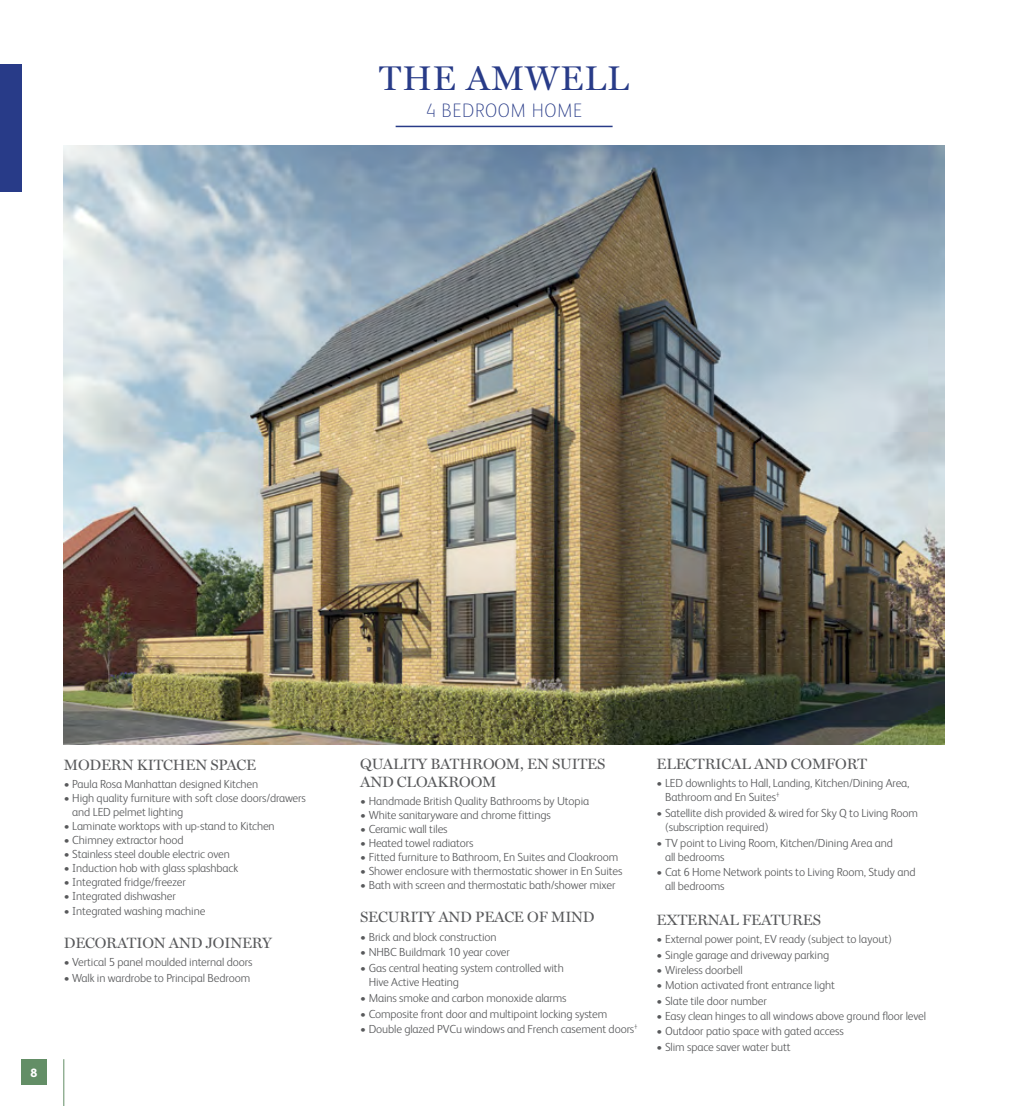
<style>
.page{position:relative;width:1021px;height:1106px;background:#fff}
.page>*{position:absolute;margin:0;border:0;box-sizing:border-box;transform-origin:0 0}
.t1{font:34.5px "Miller Display";letter-spacing:.03em;color:#283b88}
.t2{font:100 19.5px "FS Albert";letter-spacing:.03em;color:#283b88}
.t3{font:15px/18px "Miller Display";letter-spacing:-.01em;color:#58595b}
.t4{font:800 12px "FS Albert";color:#fff}
.t5{font:300 11.7px/14.1px "FS Albert";letter-spacing:-.01em;color:#58595b}
</style>
<div class="page">
<div style="left:21px;top:1059px;width:26px;height:25px;background:#638e66"></div>
<hr style="left:63px;top:1059px;width:1px;height:47px;background:#638e66">
<img style="left:64px;top:146px;width:880px;height:598px">
<hr style="left:395px;top:126px;width:217px;height:1px;background:#283b88">
<div style="left:0;top:64px;width:21px;height:127px;background:#283b88"></div>
<h1 class="t1" style="left:379px;top:58px;width:251px">THE AMWELL</h1>
<h2 class="t2" style="left:426px;top:98px;width:158px">4 BEDROOM HOME</h2>
<p class="t3" style="left:64px;top:755px;width:194px">MODERN KITCHEN SPACE</p>
<p class="t5" style="left:64px;top:776px;width:196px">• Paula Rosa Manhattan designed Kitchen</p>
<p class="t5" style="left:72px;top:790px;width:235px;text-indent:-9px">• High quality furniture with soft close doors/drawers and LED pelmet lighting</p>
<p class="t5" style="left:64px;top:818px;width:212px">• Laminate worktops with up-stand to Kitchen</p>
<p class="t5" style="left:64px;top:832px;width:121px">• Chimney extractor hood</p>
<p class="t5" style="left:64px;top:846px;width:168px">• Stainless steel double electric oven</p>
<p class="t5" style="left:64px;top:860px;width:176px">• Induction hob with glass splashback</p>
<p class="t5" style="left:64px;top:874px;width:124px">• Integrated fridge/freezer</p>
<p class="t5" style="left:64px;top:888px;width:114px">• Integrated dishwasher</p>
<p class="t5" style="left:64px;top:903px;width:143px">• Integrated washing machine</p>
<p class="t3" style="left:64px;top:933px;width:209px">DECORATION AND JOINERY</p>
<p class="t5" style="left:64px;top:954px;width:190px">• Vertical 5 panel moulded internal doors</p>
<p class="t5" style="left:64px;top:970px;width:188px">• Walk in wardrobe to Principal Bedroom</p>
<p class="t4" style="left:31px;top:1063px;width:8px">8</p>
<p class="t3" style="left:360px;top:754px;width:247px">QUALITY BATHROOM, EN SUITES<br>AND CLOAKROOM</p>
<p class="t5" style="left:360px;top:793px;width:230px">• Handmade British Quality Bathrooms by Utopia</p>
<p class="t5" style="left:360px;top:807px;width:192px">• White sanitaryware and chrome fittings</p>
<p class="t5" style="left:360px;top:821px;width:89px">• Ceramic wall tiles</p>
<p class="t5" style="left:360px;top:835px;width:115px">• Heated towel radiators</p>
<p class="t5" style="left:360px;top:849px;width:259px">• Fitted furniture to Bathroom, En Suites and Cloakroom</p>
<p class="t5" style="left:360px;top:863px;width:264px">• Shower enclosure with thermostatic shower in En Suites</p>
<p class="t5" style="left:360px;top:877px;width:257px">• Bath with screen and thermostatic bath/shower mixer</p>
<p class="t3" style="left:360px;top:908px;width:236px">SECURITY AND PEACE OF MIND</p>
<p class="t5" style="left:360px;top:929px;width:138px">• Brick and block construction</p>
<p class="t5" style="left:360px;top:944px;width:151px">• NHBC Buildmark 10 year cover</p>
<p class="t5" style="left:369px;top:960px;width:197px;text-indent:-9px">• Gas central heating system controlled with<br>Hive Active Heating</p>
<p class="t5" style="left:360px;top:990px;width:208px">• Mains smoke and carbon monoxide alarms</p>
<p class="t5" style="left:360px;top:1006px;width:249px">• Composite front door and multipoint locking system</p>
<p class="t5" style="left:360px;top:1021px;width:279px">• Double glazed PVCu windows and French casement doors<sup>†</sup></p>
<p class="t3" style="left:656px;top:754px;width:212px">ELECTRICAL AND COMFORT</p>
<p class="t5" style="left:665px;top:775px;width:246px;text-indent:-9px">• LED downlights to Hall, Landing, Kitchen/Dining Area,<br>Bathroom and En Suites<sup>†</sup></p>
<p class="t5" style="left:665px;top:805px;width:254px;text-indent:-9px">• Satellite dish provided &amp; wired for Sky Q to Living Room (subscription required)</p>
<p class="t5" style="left:665px;top:835px;width:229px;text-indent:-9px">• TV point to Living Room, Kitchen/Dining Area and all bedrooms</p>
<p class="t5" style="left:665px;top:864px;width:252px;text-indent:-9px">• Cat 6 Home Network points to Living Room, Study and all bedrooms</p>
<p class="t3" style="left:656px;top:910px;width:166px">EXTERNAL FEATURES</p>
<p class="t5" style="left:656px;top:931px;width:237px">• External power point, EV ready (subject to layout)</p>
<p class="t5" style="left:656px;top:947px;width:174px">• Single garage and driveway parking</p>
<p class="t5" style="left:656px;top:962px;width:88px">• Wireless doorbell</p>
<p class="t5" style="left:656px;top:977px;width:180px">• Motion activated front entrance light</p>
<p class="t5" style="left:656px;top:993px;width:112px">• Slate tile door number</p>
<p class="t5" style="left:656px;top:1008px;width:271px">• Easy clean hinges to all windows above ground floor level</p>
<p class="t5" style="left:656px;top:1023px;width:189px">• Outdoor patio space with gated access</p>
<p class="t5" style="left:656px;top:1039px;width:135px">• Slim space saver water butt</p>
</div>
